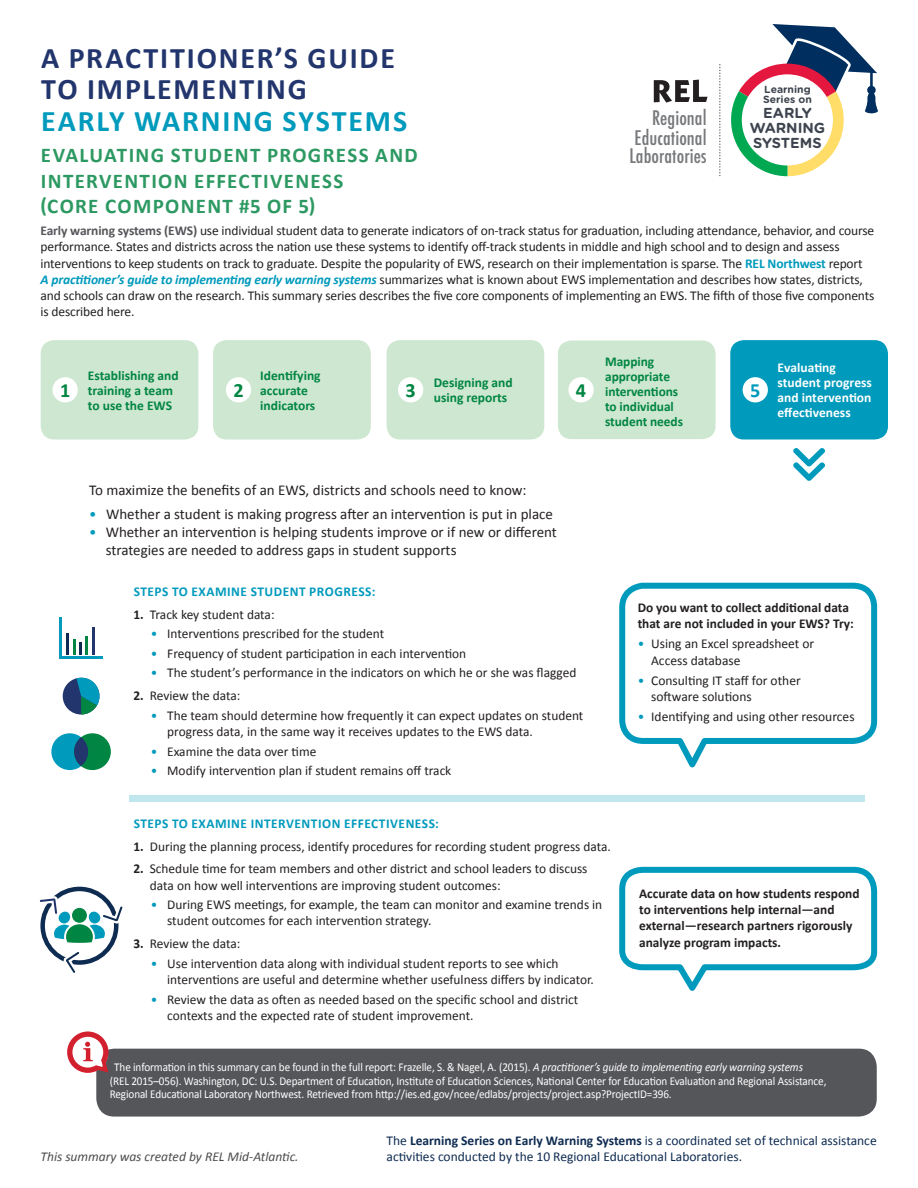
<style>
.page{position:relative;width:918px;height:1188px;background:#fff}
.page>*{position:absolute;margin:0;border:0;box-sizing:border-box;transform-origin:0 0}
.t1{font:700 30px/31.5px "Calibri";letter-spacing:.06em;color:#22356c}
.t2{font:700 21px/25.2px "Calibri";letter-spacing:.06em;color:#2d9962}
.t3{font:700 20.25px "Calibri";color:#008542}
.t4{font:700 20.25px "Calibri";color:#009abc}
.t5{font:500 condensed 19.5px/19px "Futura";letter-spacing:.005em;color:#76787b;text-align:justify}
.t6{font:15px/18px "Calibri";color:#231f20}
.t7{font:700 14.4px/15px "Gotham Rounded";color:#3e444f;text-align:center}
.t8{font:13.5px/16.2px "Calibri";letter-spacing:-.005em;color:#231f20}
.t9{font:700 13.5px/16.2px "Calibri";color:#231f20}
.t10{font:700 13.5px/15px "Calibri";letter-spacing:-.005em;color:#008542}
.t11{font:13.5px/16.2px "Calibri";color:#0e2b51}
.t12{font:700 13.5px "Calibri";letter-spacing:.04em;color:#009abc}
.t13{font:700 13.5px/15px "Calibri";color:#fff}
.t14{font:italic 13.5px "Calibri";color:#4b4c4d}
.t15{font:13.5px "Calibri";color:#009abc}
.t16{font:12px/13.5px "Calibri";letter-spacing:-.01em;color:#fff;scale:.93 1}
.t17{font:700 10.35px/10.4px "Gotham Rounded";color:#3e444f}
.s1{color:#009abc}
.s2{font-weight:700;color:#55565a}
.s3{font-weight:700;color:#009abc}
.s4{font-weight:700;font-style:italic;color:#009abc}
.s5{font-weight:700}
.s6{font-style:italic}
</style>
<div class="page">
<svg style="left:619px;top:582px;width:259px;height:186px"></svg>
<svg style="left:619px;top:866px;width:259px;height:125px"></svg>
<div style="left:213px;top:340px;width:158px;height:100px;background:#cee7d0;border-radius:13px"></div>
<svg style="left:731px;top:24px;width:147px;height:152px"></svg>
<svg style="left:654px;top:80px;width:54px;height:23px"></svg>
<svg style="left:719px;top:64px;width:2px;height:112px"></svg>
<div style="left:41px;top:340px;width:157px;height:100px;background:#cee7d0;border-radius:13px"></div>
<div style="left:53px;top:377px;width:25px;height:25px;background:#fff;border-radius:50%"></div>
<div style="left:226px;top:377px;width:25px;height:25px;background:#fff;border-radius:50%"></div>
<div style="left:387px;top:340px;width:157px;height:100px;background:#cee7d0;border-radius:13px"></div>
<div style="left:398px;top:377px;width:25px;height:25px;background:#fff;border-radius:50%"></div>
<div style="left:558px;top:341px;width:158px;height:98px;background:#cee7d0;border-radius:14px"></div>
<div style="left:568px;top:377px;width:26px;height:25px;background:#fff;border-radius:50%"></div>
<div style="left:730px;top:340px;width:158px;height:100px;background:#009abc;border-radius:13px"></div>
<div style="left:743px;top:377px;width:25px;height:25px;background:#fff;border-radius:50%"></div>
<div style="left:96px;top:1049px;width:781px;height:68px;background:#55565a;border-radius:18px"></div>
<svg style="left:67px;top:1031px;width:42px;height:42px"></svg>
<svg style="left:793px;top:448px;width:32px;height:33px"></svg>
<div style="left:40px;top:887px;width:79px;height:78px;border:4px solid #0e2b51;border-radius:50%"></div>
<svg style="left:39px;top:895px;width:84px;height:78px"></svg>
<div style="left:129px;top:795px;width:735px;height:6px;background:#c0e6ee"></div>
<hr style="left:92px;top:628px;width:3px;height:27px;background:#22356c">
<hr style="left:60px;top:618px;width:2px;height:41px;background:#009abc">
<hr style="left:60px;top:657px;width:42px;height:2px;background:#009abc">
<svg style="left:73px;top:636px;width:15px;height:19px"></svg>
<hr style="left:66px;top:633px;width:3px;height:22px;background:#0e2b51">
<div style="left:51px;top:733px;width:37px;height:37px;background:#009abc;border-radius:50%"></div>
<div style="left:74px;top:733px;width:37px;height:37px;background:#008542;border-radius:50%"></div>
<div style="left:74px;top:737px;width:14px;height:29px;background:#22356c;border-radius:50%"></div>
<div style="left:63px;top:678px;width:37px;height:37px;background:#22356c;border-radius:50%"></div>
<svg style="left:76px;top:677px;width:24px;height:38px"></svg>
<h1 class="t1" style="left:41px;top:42px;width:368px">A PRACTITIONER’S GUIDE<br>TO IMPLEMENTING<br><span class="s1">EARLY WARNING SYSTEMS</span></h1>
<h2 class="t2" style="left:40px;top:143px;width:379px">EVALUATING STUDENT PROGRESS AND<br>INTERVENTION EFFECTIVENESS<br>(CORE COMPONENT #5 OF 5)</h2>
<p class="t8" style="left:40px;top:223px;width:835px"><span class="s2">Early warning systems (EWS)</span> use individual student data to generate indicators of on-track status for graduation, including attendance, behavior, and course performance. States and districts across the nation use these systems to identify off-track students in middle and high school and to design and assess interventions to keep students on track to graduate. Despite the popularity of EWS, research on their implementation is sparse. The <span class="s3">REL Northwest</span> report<br><span class="s4">A practitioner’s guide to implementing early warning systems</span> summarizes what is known about EWS implementation and describes how states, districts, and schools can draw on the research. This summary series describes the five core components of implementing an EWS. The fifth of those five components is described here.</p>
<p class="t17" style="left:763px;top:84px;width:50px">Learning<br>Series on</p>
<p class="t7" style="left:750px;top:105px;width:77px">EARLY<br>WARNING<br>SYSTEMS</p>
<h3 class="t5" style="left:629px;top:108px;width:79px;text-indent:23px">Regional Educational Laboratories</h3>
<p class="t3" style="left:60px;top:377px;width:12px">1</p>
<p class="t10" style="left:88px;top:368px;width:92px">Establishing and training a team to use the EWS</p>
<p class="t3" style="left:233px;top:377px;width:12px">2</p>
<p class="t10" style="left:260px;top:368px;width:62px">Identifying accurate indicators</p>
<p class="t3" style="left:405px;top:377px;width:12px">3</p>
<p class="t10" style="left:434px;top:375px;width:80px">Designing and using reports</p>
<p class="t3" style="left:576px;top:377px;width:12px">4</p>
<p class="t10" style="left:605px;top:354px;width:79px">Mapping appropriate interventions to individual student needs</p>
<p class="t4" style="left:750px;top:377px;width:12px">5</p>
<p class="t13" style="left:778px;top:360px;width:96px">Evaluating student progress and intervention effectiveness</p>
<p class="t6" style="left:89px;top:481px;width:439px">To maximize the benefits of an EWS, districts and schools need to know:</p>
<p class="t6" style="left:89px;top:505px;width:465px"><span class="s1">•</span> Whether a student is making progress after an intervention is put in place</p>
<p class="t6" style="left:106px;top:523px;width:453px;text-indent:-16px"><span class="s1">•</span> Whether an intervention is helping students improve or if new or different strategies are needed to address gaps in student supports</p>
<p class="t12" style="left:134px;top:583px;width:243px">STEPS TO EXAMINE STUDENT PROGRESS:</p>
<p class="t8" style="left:133px;top:606px;width:143px"><span class="s5">1.</span> Track key student data:</p>
<p class="t8" style="left:151px;top:626px;width:235px"><span class="s1">•</span> Interventions prescribed for the student</p>
<p class="t8" style="left:151px;top:645px;width:317px"><span class="s1">•</span> Frequency of student participation in each intervention</p>
<p class="t8" style="left:151px;top:665px;width:427px"><span class="s1">•</span> The student’s performance in the indicators on which he or she was flagged</p>
<p class="t8" style="left:133px;top:688px;width:109px"><span class="s5">2.</span> Review the data:</p>
<p class="t15" style="left:151px;top:707px;width:8px">•</p>
<p class="t8" style="left:167px;top:707px;width:418px">The team should determine how frequently it can expect updates on student progress data, in the same way it receives updates to the EWS data.</p>
<p class="t8" style="left:151px;top:743px;width:167px"><span class="s1">•</span> Examine the data over time</p>
<p class="t8" style="left:151px;top:763px;width:302px"><span class="s1">•</span> Modify intervention plan if student remains off track</p>
<p class="t12" style="left:134px;top:814px;width:307px">STEPS TO EXAMINE INTERVENTION EFFECTIVENESS:</p>
<p class="t8" style="left:133px;top:838px;width:479px"><span class="s5">1.</span> During the planning process, identify procedures for recording student progress data.</p>
<p class="t8" style="left:150px;top:861px;width:439px;text-indent:-17px"><span class="s5">2.</span> Schedule time for team members and other district and school leaders to discuss data on how well interventions are improving student outcomes:</p>
<p class="t8" style="left:167px;top:897px;width:437px;text-indent:-16px"><span class="s1">•</span> During EWS meetings, for example, the team can monitor and examine trends in student outcomes for each intervention strategy.</p>
<p class="t8" style="left:133px;top:936px;width:109px"><span class="s5">3.</span> Review the data:</p>
<p class="t8" style="left:167px;top:955px;width:428px;text-indent:-16px"><span class="s1">•</span> Use intervention data along with individual student reports to see which interventions are useful and determine whether usefulness differs by indicator.</p>
<p class="t8" style="left:167px;top:991px;width:413px;text-indent:-16px"><span class="s1">•</span> Review the data as often as needed based on the specific school and district contexts and the expected rate of student improvement.</p>
<p class="t9" style="left:638px;top:600px;width:218px">Do you want to collect additional data that are not included in your EWS? Try:</p>
<p class="t15" style="left:638px;top:635px;width:8px">•</p>
<p class="t8" style="left:651px;top:636px;width:165px">Using an Excel spreadsheet or<br>Access database</p>
<p class="t15" style="left:638px;top:672px;width:8px">•</p>
<p class="t8" style="left:651px;top:672px;width:151px">Consulting IT staff for other software solutions</p>
<p class="t8" style="left:638px;top:709px;width:218px"><span class="s1">•</span> Identifying and using other resources</p>
<p class="t9" style="left:639px;top:885px;width:222px">Accurate data on how students respond to interventions help internal—and external—research partners rigorously analyze program impacts.</p>
<p class="t16" style="left:110px;top:1060px;width:772px;text-indent:4px">The information in this summary can be found in the full report: Frazelle, S. &amp; Nagel, A. (2015). <span class="s6">A practitioner’s guide to implementing early warning systems<br></span>(REL 2015–056). Washington, DC: U.S. Department of Education, Institute of Education Sciences, National Center for Education Evaluation and Regional Assistance,<br>Regional Educational Laboratory Northwest. Retrieved from http://ies.ed.gov/ncee/edlabs/projects/project.asp?ProjectID=396.</p>
<p class="t14" style="left:40px;top:1148px;width:260px">This summary was created by REL Mid-Atlantic.</p>
<p class="t11" style="left:387px;top:1132px;width:492px">The <span class="s5">Learning Series on Early Warning Systems</span> is a coordinated set of technical assistance activities conducted by the 10 Regional Educational Laboratories.</p>
</div>
